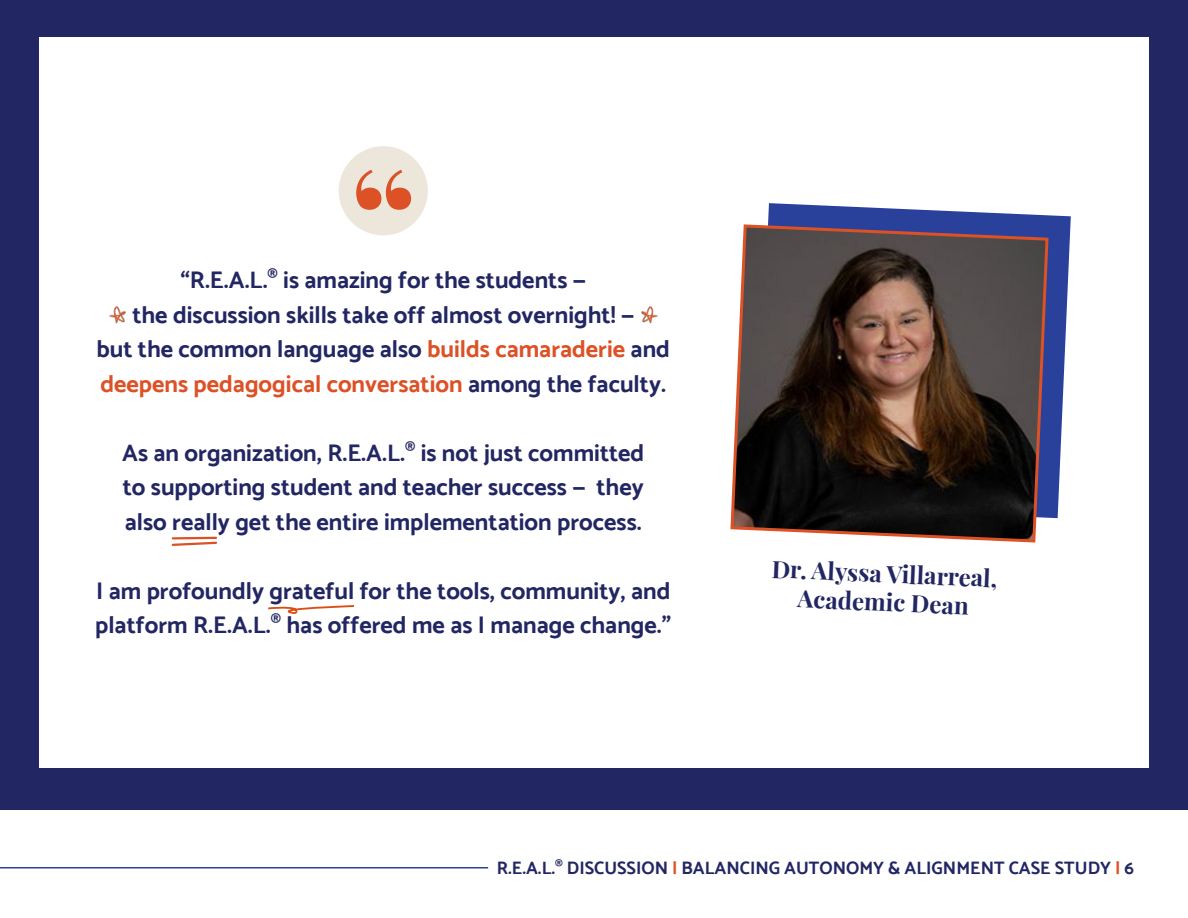
<style>
.page{position:relative;width:1188px;height:918px;background:#fff}
.page>*{position:absolute;margin:0;border:0;box-sizing:border-box;transform-origin:0 0}
.t1{font:700 144px "Playfair Display";color:#dc5126}
.t2{font:700 24px/34.5px "Catamaran";color:#222662;text-align:center}
.t3{font:700 24px/28.3px "Playfair Display";color:#222662;text-align:center}
.t4{font:700 18px "Catamaran";color:#222662}
.s1{color:#dc5126}
</style>
<div class="page">
<div style="left:0;top:0;width:1188px;height:810px;background:#222662"></div>
<div style="left:39px;top:38px;width:1110px;height:730px;background:#fff"></div>
<svg style="left:768px;top:203px;width:303px;height:315px;fill:#29419a"></svg>
<div style="left:339px;top:146px;width:89px;height:89px;background:#ede6db;border-radius:50%"></div>
<svg style="left:730px;top:223px;width:320px;height:320px"></svg>
<svg style="left:268px;top:605px;width:86px;height:9px"></svg>
<hr style="left:0;top:867px;width:488px;height:1px;background:#29419a">
<svg style="left:171px;top:536px;width:46px;height:10px"></svg>
<img style="left:109px;top:306px;width:17px;height:18px">
<img style="left:641px;top:306px;width:17px;height:18px">
<h1 class="t1" style="left:350px;top:162px;width:68px">“</h1>
<p class="t2" style="left:180px;top:264px;width:407px">“R.E.A.L.<sup>®</sup> is amazing for the students —</p>
<p class="t2" style="left:97px;top:297px;width:575px">the discussion skills take off almost overnight! —<br>but the common language also <span class="s1">builds camaraderie</span> and <span class="s1">deepens pedagogical conversation</span> among the faculty.</p>
<p class="t2" style="left:122px;top:435px;width:524px;text-align:justify">As an organization, R.E.A.L.<sup>®</sup> is not just committed to supporting student and teacher success — they also really get the entire implementation process.</p>
<p class="t2" style="left:95px;top:573px;width:578px;text-align:left">I am profoundly grateful for the tools, community, and platform R.E.A.L.<sup>®</sup> has offered me as I manage change.”</p>
<p class="t3" style="left:772px;top:557px;width:227px;rotate:2deg">Dr. Alyssa Villarreal,<br>Academic Dean</p>
<p class="t4" style="left:497px;top:859px;width:639px">R.E.A.L.<sup>®</sup> DISCUSSION <span class="s1">|</span> BALANCING AUTONOMY &amp; ALIGNMENT CASE STUDY <span class="s1">|</span> 6</p>
</div>
